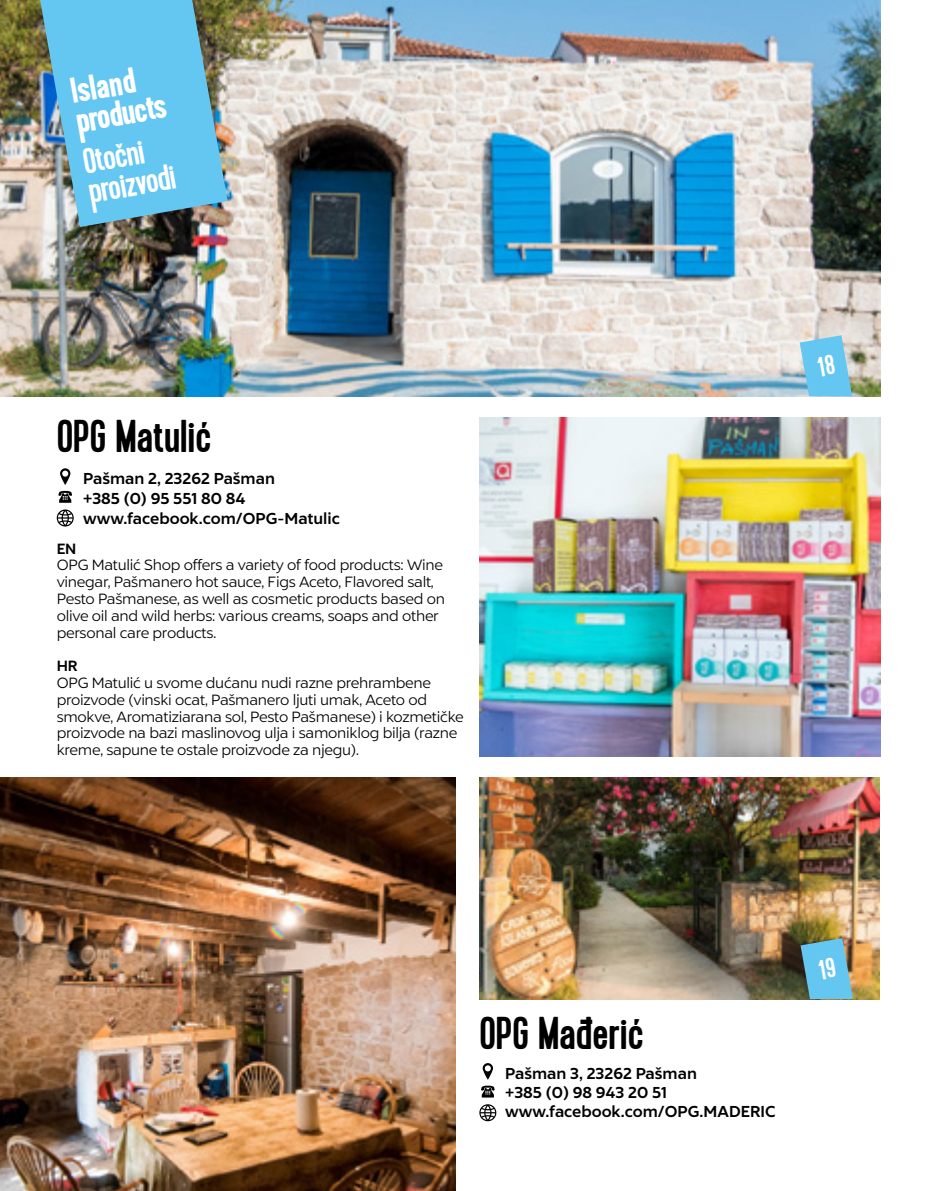
<style>
.page{position:relative;width:936px;height:1191px;background:#fff}
.page>*{position:absolute;margin:0;border:0;box-sizing:border-box;transform-origin:0 0}
.t1{font:46px "Kapra";color:#000}
.t2{font:36px/30px "Kapra";color:#fff}
.t3{font:700 36px/30px "Kapra";color:#fff}
.t4{font:700 16px/20px "Liszt FY";color:#000}
.t5{font:15px/16.8px "Liszt FY";letter-spacing:-.02em;color:#000}
.t6{font:700 15px "Liszt FY";color:#000}
</style>
<div class="page">
<img style="left:0;top:0;width:880px;height:396px">
<img style="left:40px;top:0;width:187px;height:227px">
<img style="left:0;top:778px;width:455px;height:413px">
<svg style="left:58px;top:468px;width:14px;height:35px"></svg>
<svg style="left:56px;top:509px;width:18px;height:17px"></svg>
<img style="left:480px;top:778px;width:399px;height:221px">
<svg style="left:481px;top:1085px;width:13px;height:12px"></svg>
<svg style="left:482px;top:1063px;width:11px;height:16px"></svg>
<svg style="left:479px;top:1104px;width:18px;height:17px"></svg>
<img style="left:479px;top:417px;width:401px;height:339px">
<svg style="left:799px;top:335px;width:53px;height:61px;background:#7cc8e9"></svg>
<svg style="left:800px;top:938px;width:52px;height:61px;background:#62acc6"></svg>
<h2 class="t3" style="left:69px;top:77px;width:93px;rotate:-10deg">Island products</h2>
<h2 class="t2" style="left:81px;top:148px;width:90px;rotate:-10deg">Otočni proizvodi</h2>
<h1 class="t1" style="left:57px;top:409px;width:156px">OPG Matulić</h1>
<p class="t4" style="left:83px;top:468px;width:258px">Pašman 2, 23262 Pašman<br>+385 (0) 95 551 80 84 www.facebook.com/OPG-Matulic</p>
<p class="t6" style="left:57px;top:539px;width:21px">EN</p>
<p class="t5" style="left:57px;top:557px;width:389px">OPG Matulić Shop offers a variety of food products: Wine vinegar, Pašmanero hot sauce, Figs Aceto, Flavored salt, Pesto Pašmanese, as well as cosmetic products based on olive oil and wild herbs: various creams, soaps and other personal care products.</p>
<p class="t6" style="left:57px;top:657px;width:22px">HR</p>
<p class="t5" style="left:57px;top:674px;width:408px">OPG Matulić u svome dućanu nudi razne prehrambene proizvode (vinski ocat, Pašmanero ljuti umak, Aceto od smokve, Aromatiziarana sol, Pesto Pašmanese) i kozmetičke proizvode na bazi maslinovog ulja i samoniklog bilja (razne kreme, sapune te ostale proizvode za njegu).</p>
<h1 class="t1" style="left:479px;top:1006px;width:166px">OPG Mađerić</h1>
<p class="t4" style="left:505px;top:1063px;width:272px;line-height:19.2px">Pašman 3, 23262 Pašman<br>+385 (0) 98 943 20 51 www.facebook.com/OPG.MADERIC</p>
</div>
